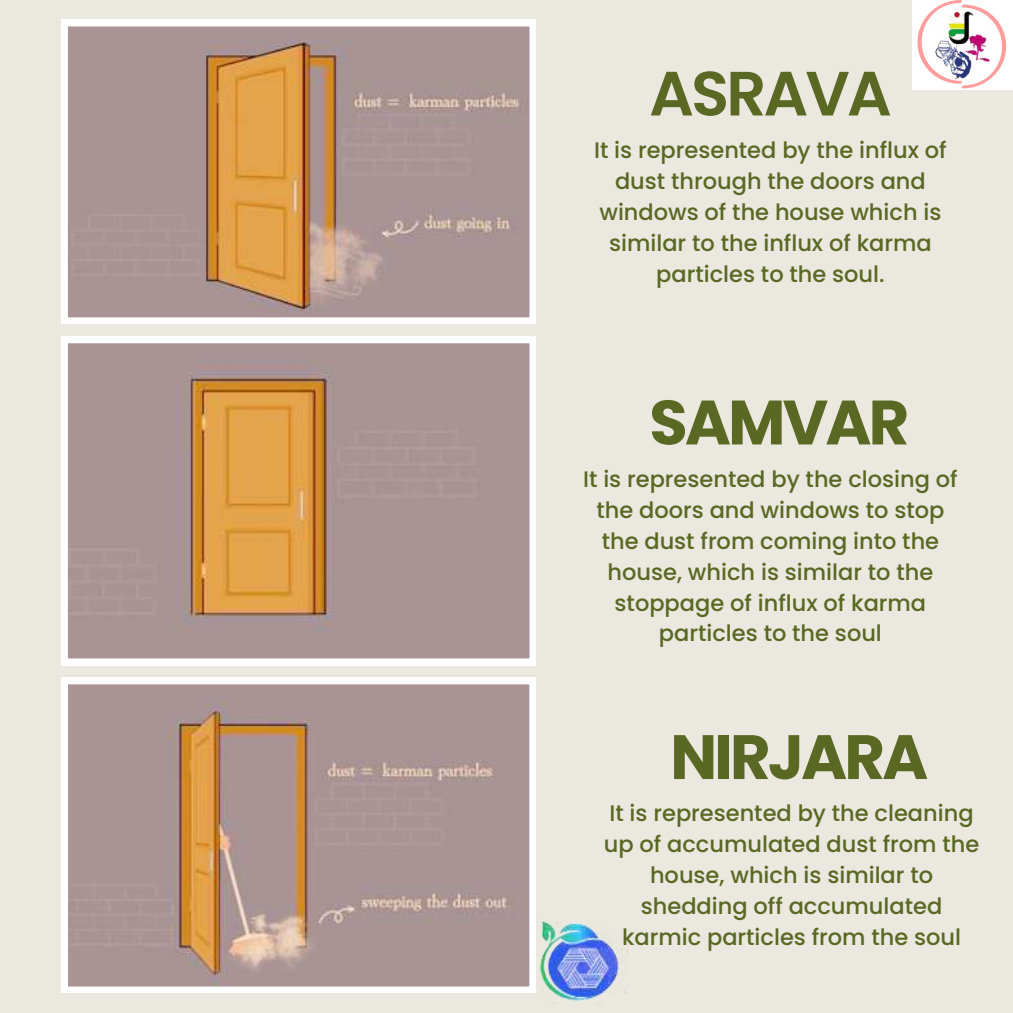
<style>
.page{position:relative;width:1013px;height:1013px;background:#fff}
.page>*{position:absolute;margin:0;border:0;box-sizing:border-box;transform-origin:0 0}
.t1{font:700 62.5px "Poppins";letter-spacing:-.045em;color:#5a6823}
.t2{font:600 62.5px "Poppins";letter-spacing:-.045em;color:#5a6823}
.t3{font:500 22.5px/31px "Poppins";color:#5a6823;text-align:center}
</style>
<div class="page">
<div style="left:0;top:0;width:1012px;height:1012px;background:#eae8df"></div>
<svg style="left:61px;top:677px;width:475px;height:315px;background:#b39a94"></svg>
<svg style="left:61px;top:337px;width:475px;height:328px;background:#ba9d8c"></svg>
<svg style="left:61px;top:20px;width:475px;height:304px;background:#b89b8c"></svg>
<div style="left:911px;top:0;width:101px;height:90px;background:#fff"></div>
<svg style="left:917px;top:0;width:89px;height:88px"></svg>
<img style="left:934px;top:9px;width:55px;height:70px">
<img style="left:531px;top:911px;width:95px;height:94px">
<h1 class="t2" style="left:649px;top:50px;width:244px">ASRAVA</h1>
<p class="t3" style="left:594px;top:134px;width:354px">It is represented by the influx of dust through the doors and windows of the house which is similar to the influx of karma particles to the soul.</p>
<h1 class="t1" style="left:649px;top:379px;width:261px">SAMVAR</h1>
<p class="t3" style="left:583px;top:463px;width:376px">It is represented by the closing of the doors and windows to stop the dust from coming into the house, which is similar to the stoppage of influx of karma particles to the soul</p>
<h1 class="t1" style="left:670px;top:713px;width:259px">NIRJARA</h1>
<p class="t3" style="left:603px;top:798px;width:377px">It is represented by the cleaning up of accumulated dust from the house, which is similar to shedding off accumulated karmic particles from the soul</p>
</div>
